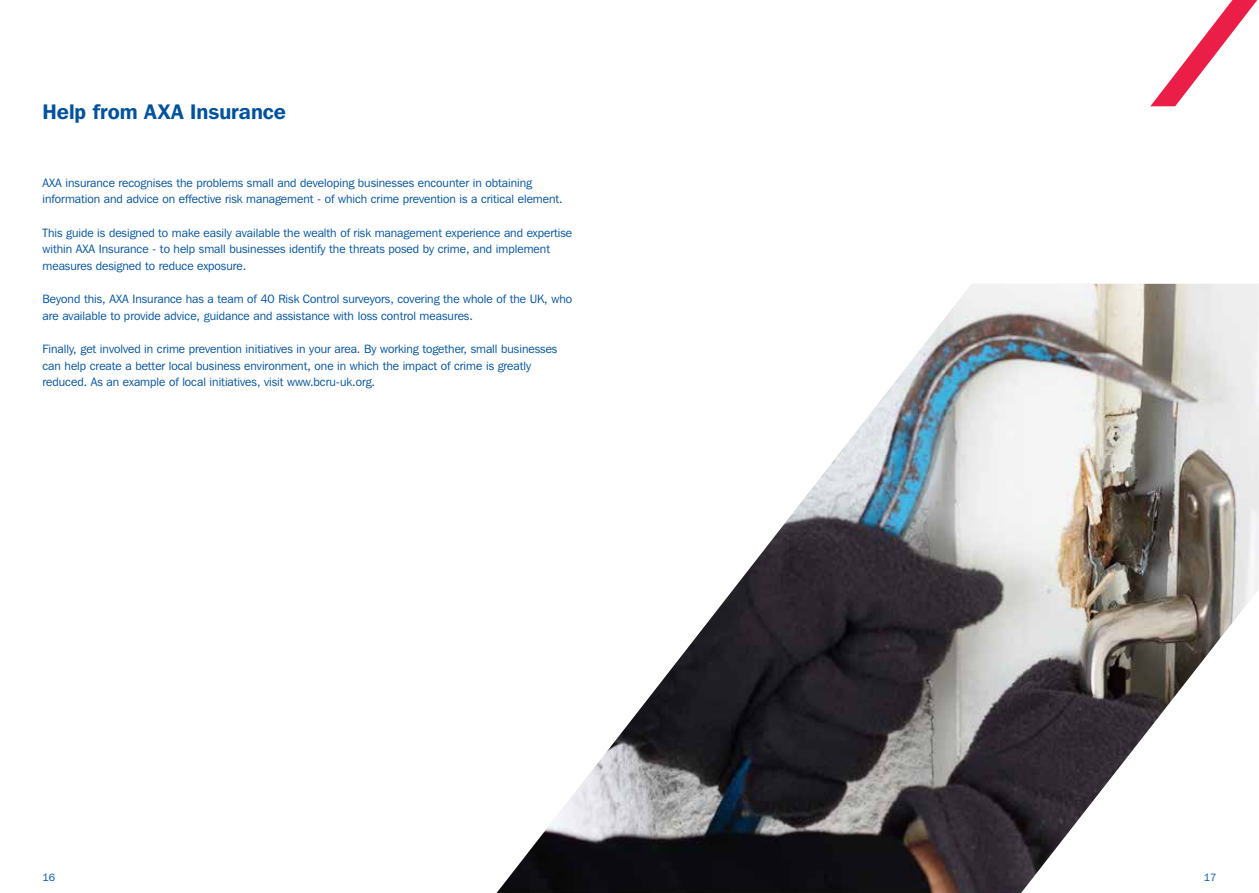
<style>
.page{position:relative;width:1259px;height:893px;background:#fff}
.page>*{position:absolute;margin:0;border:0;box-sizing:border-box;transform-origin:0 0}
.t1{font:600 21px "Franklin Gothic IT Cby BT";color:#00529c}
.t2{font:12px/16.5px "Franklin Gothic IT Cby BT";color:#00529c}
.t3{font:10.5px "Franklin Gothic IT Cby BT";color:#00529c}
</style>
<div class="page">
<svg style="left:1150px;top:0;width:107px;height:106px"></svg>
<img style="left:496px;top:284px;width:763px;height:609px">
<h1 class="t1" style="left:43px;top:98px;width:245px">Help from AXA Insurance</h1>
<p class="t2" style="left:43px;top:174px;width:519px">AXA insurance recognises the problems small and developing businesses encounter in obtaining information and advice on effective risk management - of which crime prevention is a critical element.</p>
<p class="t2" style="left:43px;top:224px;width:531px">This guide is designed to make easily available the wealth of risk management experience and expertise within AXA Insurance - to help small businesses identify the threats posed by crime, and implement measures designed to reduce exposure.</p>
<p class="t2" style="left:43px;top:290px;width:531px">Beyond this, AXA Insurance has a team of 40 Risk Control surveyors, covering the whole of the UK, who are available to provide advice, guidance and assistance with loss control measures.</p>
<p class="t2" style="left:43px;top:340px;width:516px">Finally, get involved in crime prevention initiatives in your area. By working together, small businesses can help create a better local business environment, one in which the impact of crime is greatly reduced. As an example of local initiatives, visit www. bcru-uk. org.</p>
<p class="t3" style="left:43px;top:871px;width:14px">16</p>
<p class="t3" style="left:1204px;top:871px;width:14px">17</p>
</div>
